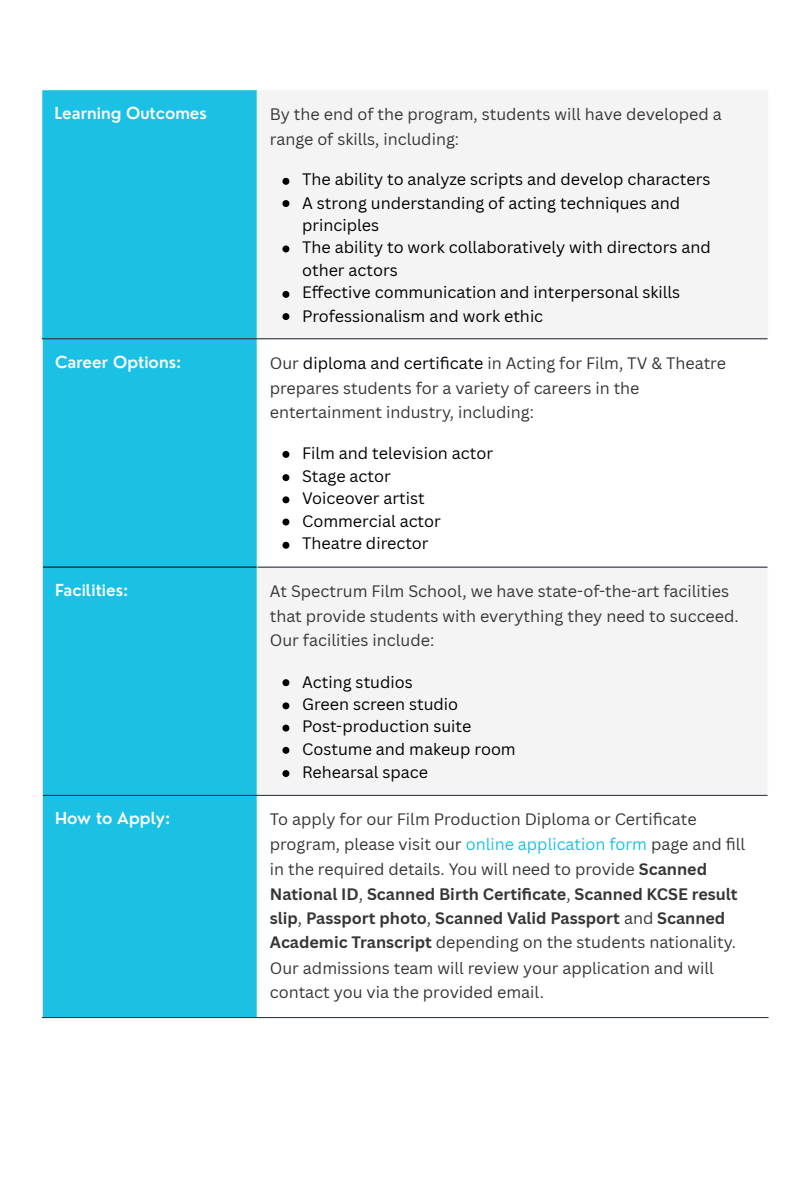
<style>
.page{position:relative;width:810px;height:1181px;background:#fff}
.page>*{position:absolute;margin:0;border:0;box-sizing:border-box;transform-origin:0 0}
.t1{font:16.2px/24.6px "Canva Sans";color:#363636}
.t2{font:16.2px/22.2px "Canva Sans";color:#000}
.t3{font:600 16.2px "Nourd";color:#fff}
.s1{color:#000}
.s2{color:#1bc1e5}
.s3{font-weight:700}
</style>
<div class="page">
<div style="left:42px;top:90px;width:215px;height:927px;background:#1bc1e5"></div>
<div style="left:258px;top:91px;width:510px;height:247px;background:#f4f4f4"></div>
<svg style="left:258px;top:339px;width:509px;height:457px;fill:#f4f4f4"></svg>
<svg style="left:282px;top:178px;width:7px;height:7px"></svg>
<svg style="left:282px;top:200px;width:7px;height:7px"></svg>
<svg style="left:282px;top:245px;width:7px;height:7px"></svg>
<svg style="left:282px;top:291px;width:7px;height:7px"></svg>
<svg style="left:282px;top:313px;width:7px;height:7px"></svg>
<svg style="left:282px;top:451px;width:7px;height:7px"></svg>
<svg style="left:282px;top:474px;width:7px;height:7px"></svg>
<svg style="left:282px;top:496px;width:7px;height:7px"></svg>
<svg style="left:282px;top:518px;width:7px;height:7px"></svg>
<svg style="left:282px;top:542px;width:7px;height:6px"></svg>
<svg style="left:282px;top:679px;width:7px;height:7px"></svg>
<svg style="left:282px;top:702px;width:7px;height:7px"></svg>
<svg style="left:282px;top:724px;width:7px;height:7px"></svg>
<svg style="left:282px;top:746px;width:7px;height:7px"></svg>
<svg style="left:282px;top:770px;width:7px;height:7px"></svg>
<hr style="left:42px;top:339px;width:1px;height:678px;background:#eadeeb">
<hr style="left:257px;top:90px;width:1px;height:927px;background:#def6bf">
<hr style="left:42px;top:338px;width:725px;height:1px;background:#293039">
<hr style="left:258px;top:566px;width:509px;height:1px;background:#293039">
<hr style="left:43px;top:794px;width:724px;height:1px;background:#293039">
<hr style="left:42px;top:1017px;width:726px;height:1px;background:#293039">
<hr style="left:43px;top:566px;width:214px;height:1px;background:#000">
<p class="t3" style="left:55px;top:102px;width:154px">Learning Outcomes</p>
<p class="t1" style="left:270px;top:101px;width:453px;line-height:25.2px">By the end of the program, students will have developed a range of skills, including:</p>
<p class="t2" style="left:302px;top:168px;width:410px">The ability to analyze scripts and develop characters</p>
<p class="t2" style="left:302px;top:191px;width:380px">A strong understanding of acting techniques and principles</p>
<p class="t2" style="left:302px;top:235px;width:410px;line-height:23.2px">The ability to work collaboratively with directors and other actors</p>
<p class="t2" style="left:302px;top:281px;width:380px">Effective communication and interpersonal skills</p>
<p class="t2" style="left:302px;top:304px;width:243px">Professionalism and work ethic</p>
<p class="t3" style="left:55px;top:351px;width:128px">Career Options:</p>
<p class="t1" style="left:270px;top:350px;width:458px">Our <span class="s1">diploma and certifi cate</span> in Acting for Film, TV &amp; Theatre prepares students for a variety of careers in the entertainment industry, including:</p>
<p class="t2" style="left:302px;top:442px;width:193px">Film and television actor</p>
<p class="t2" style="left:302px;top:464px;width:90px">Stage actor</p>
<p class="t2" style="left:302px;top:486px;width:124px">Voiceover artist</p>
<p class="t2" style="left:302px;top:509px;width:140px">Commercial actor</p>
<p class="t2" style="left:302px;top:532px;width:128px">Theatre director</p>
<p class="t3" style="left:55px;top:579px;width:75px">Facilities:</p>
<p class="t1" style="left:270px;top:578px;width:471px">At Spectrum Film School, we have state-of-the-art facilities that provide students with everything they need to succeed.<br>Our facilities include:</p>
<p class="t2" style="left:302px;top:670px;width:112px">Acting studios</p>
<p class="t2" style="left:302px;top:692px;width:158px">Green screen studio</p>
<p class="t2" style="left:302px;top:714px;width:171px">Post-production suite</p>
<p class="t2" style="left:302px;top:738px;width:215px">Costume and makeup room</p>
<p class="t2" style="left:302px;top:760px;width:128px">Rehearsal space</p>
<p class="t3" style="left:55px;top:808px;width:117px">How to Apply:</p>
<p class="t1" style="left:270px;top:806px;width:477px">To apply for our Film Production Diploma or Certificate program, please visit our <span class="s2">online application form</span> page and fi ll in the required details. You will need to provide <span class="s3">Scanned National ID</span>, <span class="s3">Scanned Birth Certifi cate</span>, <span class="s3">Scanned KCSE result slip</span>, <span class="s3">Passport photo</span>, <span class="s3">Scanned Valid Passport</span> and <span class="s3">Scanned Academic Transcript</span> depending on the students nationality.<br>Our admissions team will review your application and will contact you via the provided email.</p>
</div>
